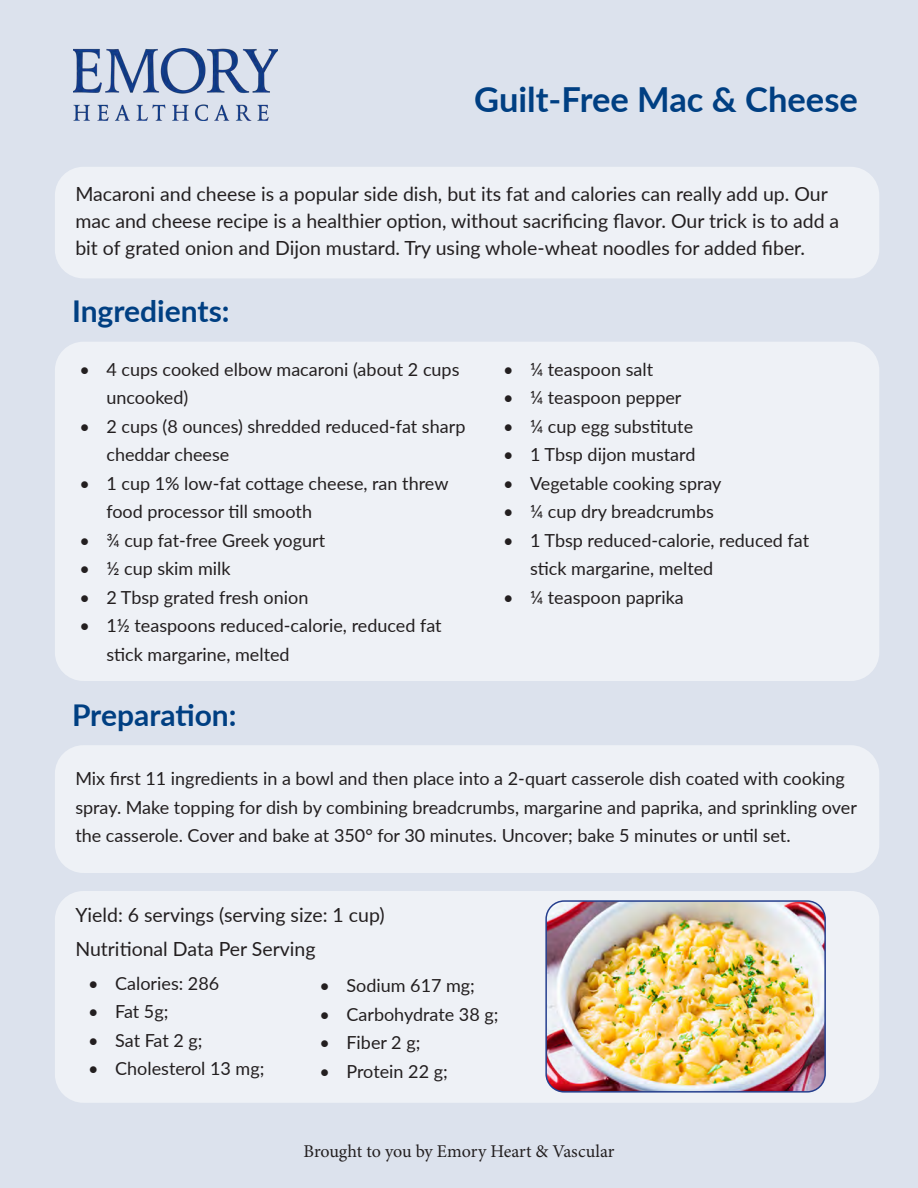
<style>
.page{position:relative;width:918px;height:1188px;background:#dce2ed}
.page>*{position:absolute;margin:0;border:0;box-sizing:border-box;transform-origin:0 0}
.t1{font:700 34.5px "Lato";color:#003f82}
.t2{font:700 30px "Lato";color:#003f82}
.t3{font:19.5px/27px "Lato";color:#231f20}
.t4{font:18px/28.5px "Lato";color:#231f20}
.t5{font:18px "Minion Pro";letter-spacing:-.005em;color:#231f20}
</style>
<div class="page">
<div style="left:55px;top:891px;width:824px;height:212px;background:#eef1f6;border-radius:28px"></div>
<div style="left:55px;top:167px;width:824px;height:111px;background:#eef1f6;border-radius:28px"></div>
<div style="left:55px;top:342px;width:824px;height:339px;background:#eef1f6;border-radius:28px"></div>
<div style="left:55px;top:745px;width:824px;height:128px;background:#eef1f6;border-radius:28px"></div>
<img style="left:548px;top:903px;width:275px;height:187px">
<div style="left:545px;top:900px;width:281px;height:193px;border:2px solid #253f8e;border-radius:18px"></div>
<img style="left:74px;top:49px;width:203px;height:71px">
<p class="t1" style="left:474px;top:74px;width:385px">Guilt-Free Mac &amp; Cheese</p>
<p class="t3" style="left:75px;top:180px;width:766px">Macaroni and cheese is a popular side dish, but its fat and calories can really add up. Our mac and cheese recipe is a healthier option, without sacrificing flavor. Our trick is to add a bit of grated onion and Dijon mustard. Try using whole-wheat noodles for added fiber.</p>
<p class="t2" style="left:72px;top:289px;width:159px">Ingredients:</p>
<p class="t4" style="left:106px;top:354px;width:355px;text-indent:-27px">• 4 cups cooked elbow macaroni (about 2 cups uncooked)</p>
<p class="t4" style="left:106px;top:411px;width:360px;text-indent:-27px">• 2 cups (8 ounces) shredded reduced-fat sharp cheddar cheese</p>
<p class="t4" style="left:106px;top:468px;width:344px;text-indent:-27px">• 1 cup 1% low-fat cottage cheese, ran threw food processor till smooth</p>
<p class="t4" style="left:79px;top:525px;width:247px">• ¾ cup fat-free Greek yogurt</p>
<p class="t4" style="left:79px;top:554px;width:153px">• ½ cup skim milk</p>
<p class="t4" style="left:79px;top:582px;width:231px">• 2 Tbsp grated fresh onion</p>
<p class="t4" style="left:106px;top:611px;width:337px;text-indent:-27px">• 1½ teaspoons reduced-calorie, reduced fat stick margarine, melted</p>
<p class="t2" style="left:72px;top:693px;width:166px">Preparation:</p>
<p class="t4" style="left:503px;top:354px;width:152px">• ¼ teaspoon salt</p>
<p class="t4" style="left:503px;top:383px;width:180px">• ¼ teaspoon pepper</p>
<p class="t4" style="left:503px;top:411px;width:192px">• ¼ cup egg substitute</p>
<p class="t4" style="left:503px;top:440px;width:194px">• 1 Tbsp dijon mustard</p>
<p class="t4" style="left:503px;top:468px;width:220px">• Vegetable cooking spray</p>
<p class="t4" style="left:503px;top:497px;width:212px">• ¼ cup dry breadcrumbs</p>
<p class="t4" style="left:530px;top:525px;width:281px;text-indent:-27px">• 1 Tbsp reduced-calorie, reduced fat stick margarine, melted</p>
<p class="t4" style="left:503px;top:582px;width:182px">• ¼ teaspoon paprika</p>
<p class="t4" style="left:75px;top:764px;width:783px">Mix first 11 ingredients in a bowl and then place into a 2-quart casserole dish coated with cooking spray. Make topping for dish by combining breadcrumbs, margarine and paprika, and sprinkling over the casserole. Cover and bake at 350° for 30 minutes. Uncover; bake 5 minutes or until set.</p>
<p class="t3" style="left:75px;top:897px;width:311px;line-height:34.5px">Yield: 6 servings (serving size: 1 cup)<br>Nutritional Data Per Serving</p>
<p class="t4" style="left:88px;top:968px;width:133px">• Calories: 286</p>
<p class="t4" style="left:88px;top:997px;width:82px">• Fat 5g;</p>
<p class="t4" style="left:88px;top:1025px;width:116px">• Sat Fat 2 g;</p>
<p class="t4" style="left:88px;top:1054px;width:178px">• Cholesterol 13 mg;</p>
<p class="t4" style="left:320px;top:971px;width:157px">• Sodium 617 mg;</p>
<p class="t4" style="left:320px;top:999px;width:181px">• Carbohydrate 38 g;</p>
<p class="t4" style="left:320px;top:1028px;width:102px">• Fiber 2 g;</p>
<p class="t4" style="left:320px;top:1056px;width:130px">• Protein 22 g;</p>
<p class="t5" style="left:304px;top:1139px;width:312px">Brought to you by Emory Heart &amp; Vascular</p>
</div>
